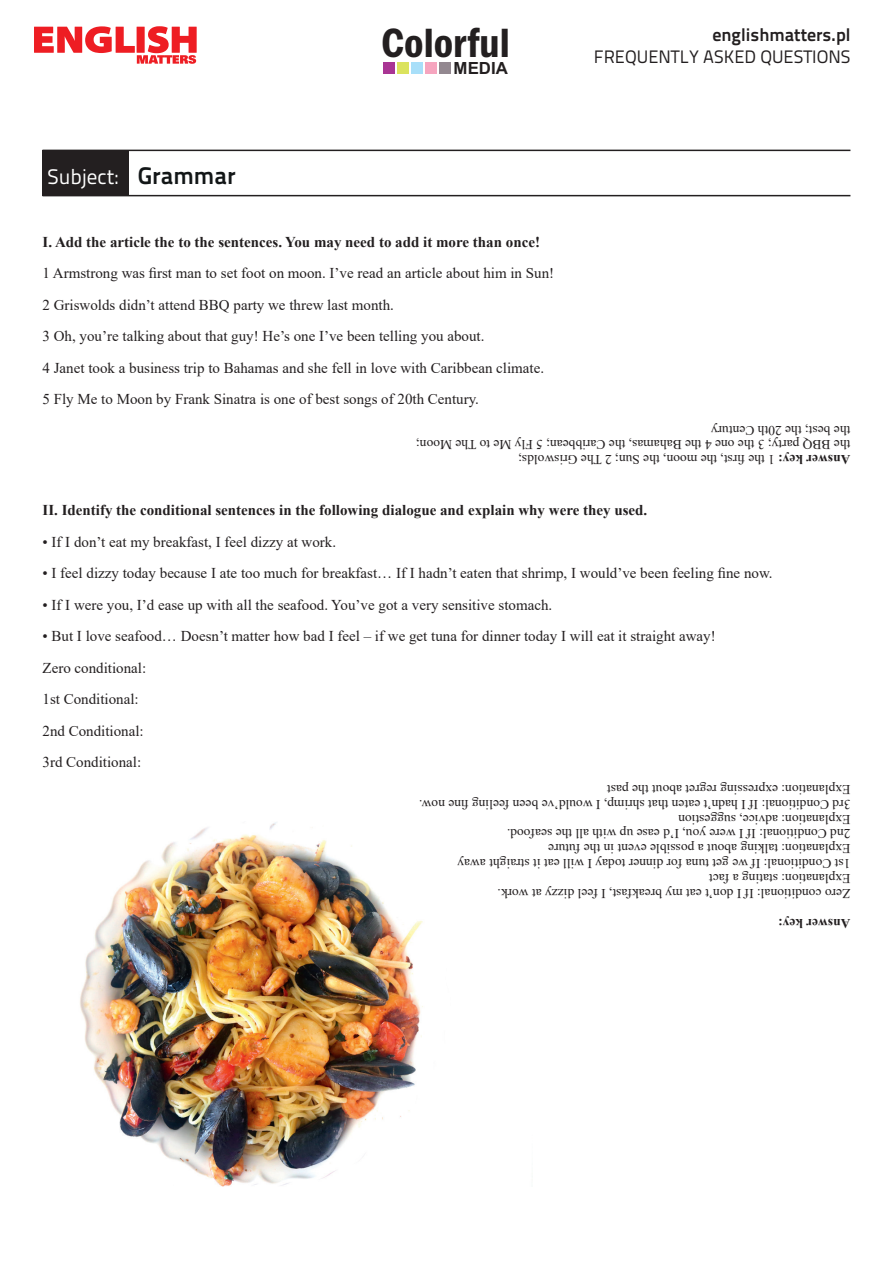
<style>
.page{position:relative;width:893px;height:1263px;background:#fff}
.page>*{position:absolute;margin:0;border:0;box-sizing:border-box;transform-origin:0 0}
.t1{font:600 condensed 42.3px "Franklin Gothic";color:#231f20}
.t2{font:21px "Titillium Text 22 L";color:#fff}
.t3{font:18px "Titillium Text 22 L";color:#231f20}
.t4{font:700 18px "Titillium Text 22 L";color:#231f20}
.t5{font:700 16.8px "Arial";color:#231f20}
.t6{font:15px/31.5px "Times New Roman";color:#231f20}
.t7{font:700 15px "Times New Roman";color:#231f20}
.t8{font:13.5px/14.9px "Times New Roman";color:#231f20}
.t9{font:700 13.5px "Times New Roman";color:#231f20}
.s1{font-weight:700;font-size:24px;color:#121617}
.s2{font-weight:700}
</style>
<div class="page">
<div style="left:383px;top:62px;width:12px;height:12px;background:#a93594"></div>
<div style="left:425px;top:62px;width:12px;height:12px;background:#f6a5bf"></div>
<div style="left:411px;top:62px;width:12px;height:12px;background:#a8dff9"></div>
<div style="left:397px;top:62px;width:12px;height:12px;background:#dbe35d"></div>
<div style="left:439px;top:62px;width:12px;height:12px;background:#938890"></div>
<svg style="left:34px;top:26px;width:163px;height:38px"></svg>
<img style="left:80px;top:822px;width:343px;height:364px">
<div style="left:43px;top:150px;width:86px;height:46px;background:#231f20"></div>
<hr style="left:43px;top:195px;width:807px;height:1px;background:#231f20">
<hr style="left:43px;top:150px;width:807px;height:1px;background:#231f20">
<h1 class="t1" style="left:381px;top:15px;width:130px">Colorful</h1>
<h2 class="t2" style="left:47px;top:161px;width:190px">Subject: <span class="s1">Grammar</span></h2>
<p class="t5" style="left:454px;top:57px;width:56px">MEDIA</p>
<p class="t7" style="left:43px;top:231px;width:499px">I. Add the article the to the sentences. You may need to add it more than once!</p>
<p class="t6" style="left:43px;top:257px;width:513px">1 Armstrong was first man to set foot on moon. I’ve read an article about him in Sun!<br>2 Griswolds didn’t attend BBQ party we threw last month.<br>3 Oh, you’re talking about that guy! He’s one I’ve been telling you about.<br>4 Janet took a business trip to Bahamas and she fell in love with Caribbean climate.<br>5 Fly Me to Moon by Frank Sinatra is one of best songs of 20th Century.</p>
<p class="t4" style="left:712px;top:21px;width:140px">englishmatters.pl</p>
<p class="t3" style="left:594px;top:44px;width:258px">FREQUENTLY ASKED QUESTIONS</p>
<p class="t8" style="left:850px;top:468px;width:436px;rotate:-180deg"><span class="s2">Answer key:</span> 1 the first, the moon, the Sun; 2 The Griswolds;<br>the BBQ party; 3 the one 4 the Bahamas, the Caribbean; 5 Fly Me to The Moon; the best; the 20th Century</p>
<p class="t7" style="left:43px;top:500px;width:606px">II. Identify the conditional sentences in the following dialogue and explain why were they used.</p>
<p class="t6" style="left:43px;top:526px;width:295px">• If I don’t eat my breakfast, I feel dizzy at work.</p>
<p class="t6" style="left:43px;top:557px;width:731px">• I feel dizzy today because I ate too much for breakfast… If I hadn’t eaten that shrimp, I would’ve been feeling fine now.</p>
<p class="t6" style="left:43px;top:589px;width:511px">• If I were you, I’d ease up with all the seafood. You’ve got a very sensitive stomach.</p>
<p class="t6" style="left:43px;top:620px;width:675px">• But I love seafood… Doesn’t matter how bad I feel – if we get tuna for dinner today I will eat it straight away!<br>Zero conditional:<br>1st Conditional:<br>2nd Conditional:<br>3rd Conditional:</p>
<p class="t8" style="left:850px;top:901px;width:433px;rotate:-180deg">Zero conditional: If I don’t eat my breakfast, I feel dizzy at work.<br>Explanation: stating a fact<br>1st Conditional: If we get tuna for dinner today I will eat it straight away Explanation: talking about a possible event in the future<br>2nd Conditional: If I were you, I’d ease up with all the seafood.<br>Explanation: advice, suggestion<br>3rd Conditional: If I hadn’t eaten that shrimp, I would’ve been feeling fine now.<br>Explanation: expressing regret about the past</p>
<p class="t9" style="left:850px;top:933px;width:74px;rotate:-180deg">Answer key:</p>
</div>
